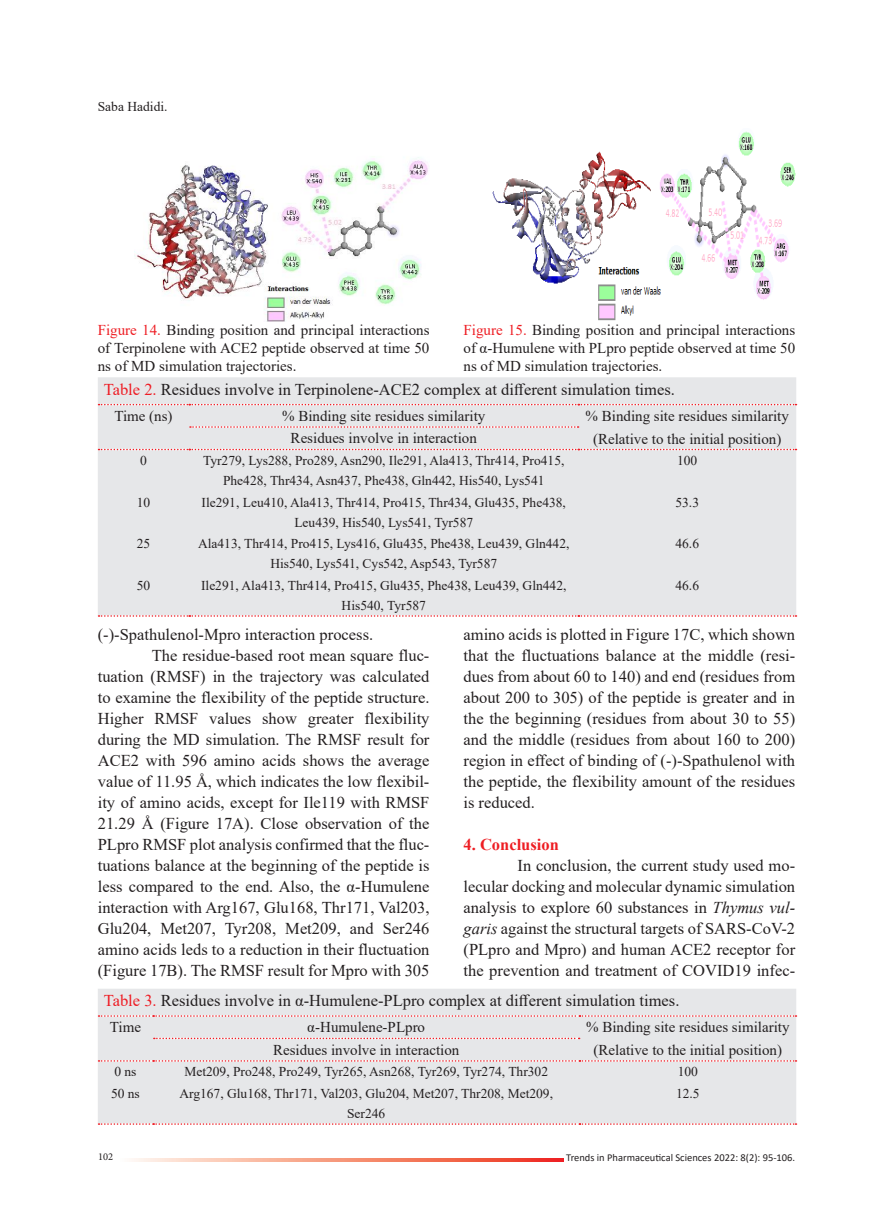
<style>
.page{position:relative;width:893px;height:1212px;background:#fff}
.page>*{position:absolute;margin:0;border:0;box-sizing:border-box;transform-origin:0 0}
.t1{font:16.5px/21px "Times New Roman";color:#231f20;text-align:justify}
.t2{font:700 16.5px "Times New Roman";color:#ee1d23}
.t3{font:15px/18px "Times New Roman";color:#231f20;text-align:justify}
.t4{font:13.5px/20.2px "Times New Roman";color:#231f20;text-align:center}
.t5{font:10.5px "Calibri";color:#231f20}
.t6{font:10.5px "Minion Pro";color:#231f20}
.s1{color:#ee1d23}
.s2{color:#ee1c24}
.s3{font-style:italic}
</style>
<div class="page">
<img style="left:136px;top:157px;width:293px;height:164px">
<div style="left:98px;top:989px;width:698px;height:135px;background:#e6e7e9"></div>
<svg style="left:99px;top:1123px;width:697px;height:2px"></svg>
<svg style="left:99px;top:1015px;width:697px;height:2px"></svg>
<svg style="left:154px;top:1038px;width:426px;height:1px"></svg>
<svg style="left:99px;top:1060px;width:697px;height:2px"></svg>
<img style="left:492px;top:131px;width:303px;height:190px">
<div style="left:98px;top:377px;width:698px;height:239px;background:#e6e7e9"></div>
<svg style="left:99px;top:615px;width:697px;height:2px"></svg>
<svg style="left:99px;top:404px;width:697px;height:1px"></svg>
<svg style="left:190px;top:426px;width:389px;height:2px"></svg>
<svg style="left:99px;top:449px;width:697px;height:1px"></svg>
<svg style="left:132px;top:1158px;width:431px;height:3px"></svg>
<p class="t4" style="left:98px;top:96px;width:71px">Saba Hadidi.</p>
<p class="t3" style="left:463px;top:321px;width:333px"><span class="s1">Figure 15.</span> Binding position and principal interactions of α-Humulene with PLpro peptide observed at time 50 ns of MD simulation trajectories.</p>
<p class="t1" style="left:104px;top:378px;width:573px"><span class="s2">Table 2.</span> Residues involve in Terpinolene-ACE2 complex at different simulation times.</p>
<p class="t3" style="left:114px;top:406px;width:60px">Time (ns)</p>
<p class="t3" style="left:282px;top:406px;width:205px">% Binding site residues similarity</p>
<p class="t3" style="left:586px;top:406px;width:205px">% Binding site residues similarity</p>
<p class="t3" style="left:291px;top:429px;width:188px">Residues involve in interaction</p>
<p class="t3" style="left:593px;top:429px;width:190px">(Relative to the initial position)</p>
<p class="t4" style="left:140px;top:450px;width:8px">0</p>
<p class="t4" style="left:203px;top:450px;width:363px">Tyr279, Lys288, Pro289, Asn290, Ile291, Ala413, Thr414, Pro415,<br>Phe428, Thr434, Asn437, Phe438, Gln442, His540, Lys541</p>
<p class="t4" style="left:677px;top:450px;width:22px">100</p>
<p class="t4" style="left:137px;top:491px;width:15px">10</p>
<p class="t4" style="left:202px;top:491px;width:366px">Ile291, Leu410, Ala413, Thr414, Pro415, Thr434, Glu435, Phe438,<br>Leu439, His540, Lys541, Tyr587</p>
<p class="t4" style="left:675px;top:491px;width:25px">53.3</p>
<p class="t4" style="left:137px;top:533px;width:15px">25</p>
<p class="t4" style="left:198px;top:533px;width:373px">Ala413, Thr414, Pro415, Lys416, Glu435, Phe438, Leu439, Gln442,<br>His540, Lys541, Cys542, Asp543, Tyr587</p>
<p class="t4" style="left:675px;top:533px;width:25px">46.6</p>
<p class="t4" style="left:137px;top:575px;width:15px">50</p>
<p class="t4" style="left:201px;top:575px;width:367px">Ile291, Ala413, Thr414, Pro415, Glu435, Phe438, Leu439, Gln442,<br>His540, Tyr587</p>
<p class="t4" style="left:675px;top:575px;width:25px">46.6</p>
<p class="t3" style="left:98px;top:321px;width:333px"><span class="s1">Figure 14.</span> Binding position and principal interactions of Terpinolene with ACE2 peptide observed at time 50 ns of MD simulation trajectories.</p>
<p class="t1" style="left:98px;top:624px;width:277px">(-)-Spathulenol-Mpro interaction process.</p>
<p class="t1" style="left:98px;top:645px;width:333px;text-indent:54px">The residue-based root mean square fluc&shy;tuation (RMSF) in the trajectory was calculated to examine the flexibility of the peptide structure.<br>Higher RMSF values show greater flexibility during the MD simulation. The RMSF result for ACE2 with 596 amino acids shows the average value of 11.95 Å, which indicates the low flexibil&shy;ity of amino acids, except for Ile119 with RMSF 21.29 Å (Figure 17A). Close observation of the PLpro RMSF plot analysis confirmed that the fluc&shy;tuations balance at the beginning of the peptide is less compared to the end. Also, the α-Humulene interaction with Arg167, Glu168, Thr171, Val203, Glu204, Met207, Tyr208, Met209, and Ser246 amino acids leds to a reduction in their fluctuation (Figure 17B). The RMSF result for Mpro with 305</p>
<p class="t1" style="left:463px;top:624px;width:333px">amino acids is plotted in Figure 17C, which shown that the fluctuations balance at the middle (resi&shy;dues from about 60 to 140) and end (residues from about 200 to 305) of the peptide is greater and in the the beginning (residues from about 30 to 55) and the middle (residues from about 160 to 200) region in effect of binding of (-)-Spathulenol with the peptide, the flexibility amount of the residues is reduced.</p>
<p class="t2" style="left:463px;top:833px;width:97px">4. Conclusion</p>
<p class="t1" style="left:463px;top:855px;width:333px;text-indent:54px">In conclusion, the current study used mo&shy;lecular docking and molecular dynamic simulation analysis to explore 60 substances in <span class="s3">Thymus vul&shy;garis</span> against the structural targets of SARS-CoV-2 (PLpro and Mpro) and human ACE2 receptor for the prevention and treatment of COVID19 infec-</p>
<p class="t1" style="left:104px;top:989px;width:577px"><span class="s2">Table 3.</span> Residues involve in α-Humulene-PLpro complex at different simulation times.</p>
<p class="t3" style="left:110px;top:1018px;width:33px">Time</p>
<p class="t3" style="left:307px;top:1018px;width:119px">α-Humulene-PLpro</p>
<p class="t3" style="left:586px;top:1018px;width:205px">% Binding site residues similarity</p>
<p class="t3" style="left:273px;top:1040px;width:188px">Residues involve in interaction</p>
<p class="t3" style="left:594px;top:1040px;width:190px">(Relative to the initial position)</p>
<p class="t4" style="left:114px;top:1061px;width:24px">0 ns</p>
<p class="t4" style="left:184px;top:1061px;width:365px">Met209, Pro248, Pro249, Tyr265, Asn268, Tyr269, Tyr274, Thr302</p>
<p class="t4" style="left:678px;top:1061px;width:22px">100</p>
<p class="t4" style="left:111px;top:1083px;width:30px">50 ns</p>
<p class="t4" style="left:179px;top:1083px;width:375px">Arg167, Glu168, Thr171, Val203, Glu204, Met207, Thr208, Met209,<br>Ser246</p>
<p class="t4" style="left:676px;top:1083px;width:25px">12.5</p>
<p class="t6" style="left:98px;top:1150px;width:17px">102</p>
<p class="t5" style="left:566px;top:1150px;width:230px">Trends in Pharmaceutical Sciences 2022: 8(2): 95-106.</p>
</div>
